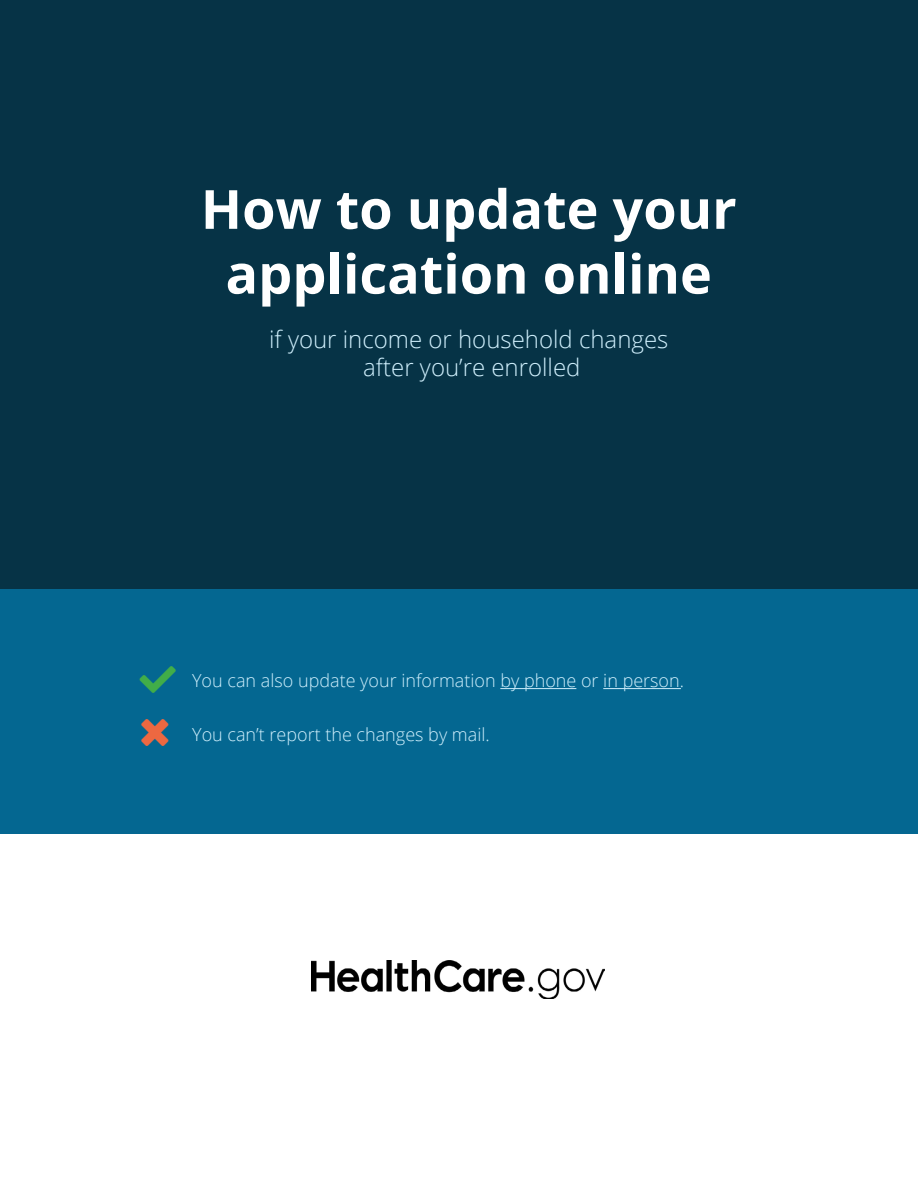
<style>
.page{position:relative;width:918px;height:1188px;background:#fff}
.page>*{position:absolute;margin:0;border:0;box-sizing:border-box;transform-origin:0 0}
.t1{font:700 54px/64.8px "Open Sans";color:#fff;text-align:center}
.t2{font:300 24px/28.8px "Open Sans";color:#cfeffc;text-align:center}
.t3{font:300 18px "Open Sans";color:#cfeffc}
</style>
<div class="page">
<div style="left:0;top:0;width:918px;height:684px;background:#063346"></div>
<div style="left:0;top:589px;width:918px;height:245px;background:#046791"></div>
<hr style="left:500px;top:688px;width:76px;height:1px;background:#cfeffc">
<hr style="left:603px;top:688px;width:78px;height:1px;background:#cfeffc">
<img style="left:311px;top:960px;width:293px;height:39px">
<h1 class="t1" style="left:201px;top:175px;width:537px">How to update your application online</h1>
<h1 class="t2" style="left:269px;top:324px;width:401px">if your income or household changes after you’re enrolled</h1>
<p class="t3" style="left:192px;top:668px;width:493px">You can also update your information by phone or in person.</p>
<p class="t3" style="left:192px;top:722px;width:299px">You can’t report the changes by mail.</p>
</div>
